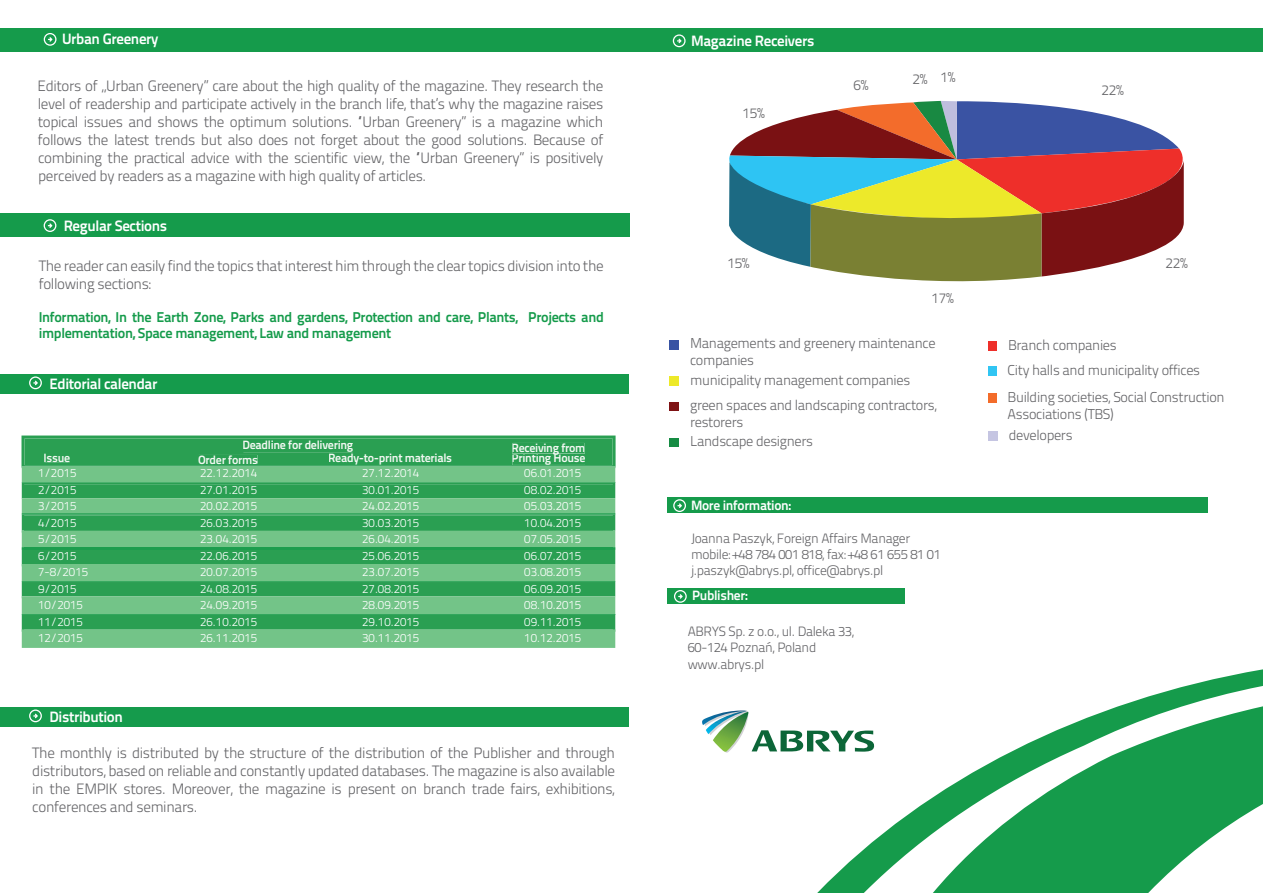
<style>
.page{position:relative;width:1263px;height:893px;background:#fff}
.page>*{position:absolute;margin:0;border:0;box-sizing:border-box;transform-origin:0 0}
.t1{font:15px/18px "Titillium Text 22 L 250 wt";letter-spacing:-.025em;color:#636366;text-align:justify}
.t2{font:15px "Titillium Text 22 L 800 wt";letter-spacing:-.025em;color:#fff}
.t3{font:14.25px/17.1px "Titillium Text 22 L 250 wt";letter-spacing:-.025em;color:#636366}
.t4{font:14.25px/16.5px "Titillium Text 22 L 800 wt";letter-spacing:-.025em;color:#159b4b}
.t5{font:13.5px/16.2px "Titillium Text 22 L 250 wt";letter-spacing:-.025em;color:#636366}
.t6{font:13.5px "Titillium Text 22 L 800 wt";letter-spacing:-.025em;color:#fff}
.t7{font:12px "Titillium Text 22 L 250 wt";color:#fff}
.t8{font:12px "Titillium Text 22 L 800 wt";letter-spacing:-.025em;color:#f3f8f3}
</style>
<div class="page">
<div style="left:0;top:214px;width:630px;height:23px;background:#159b4b"></div>
<div style="left:0;top:29px;width:1263px;height:23px;background:#159b4b"></div>
<svg style="left:44px;top:219px;width:12px;height:13px"></svg>
<svg style="left:44px;top:33px;width:13px;height:13px"></svg>
<svg style="left:817px;top:669px;width:446px;height:224px"></svg>
<svg style="left:933px;top:706px;width:330px;height:187px;fill:#159b4b"></svg>
<div style="left:669px;top:376px;width:9px;height:9px;background:#ede929"></div>
<div style="left:669px;top:438px;width:9px;height:9px;background:#168c43"></div>
<div style="left:987px;top:366px;width:9px;height:9px;background:#31c5f3"></div>
<div style="left:669px;top:401px;width:9px;height:9px;background:#7e1214"></div>
<div style="left:987px;top:341px;width:9px;height:9px;background:#ee2f2a"></div>
<div style="left:987px;top:393px;width:9px;height:9px;background:#f36c2a"></div>
<div style="left:988px;top:431px;width:9px;height:9px;background:#c5c5e2"></div>
<div style="left:669px;top:340px;width:10px;height:9px;background:#3853a3"></div>
<svg style="left:673px;top:34px;width:13px;height:13px"></svg>
<svg style="left:729px;top:101px;width:455px;height:181px;background:#947d6a"></svg>
<div style="left:667px;top:588px;width:237px;height:16px;background:#159b4b"></div>
<div style="left:667px;top:498px;width:540px;height:15px;background:#159b4b"></div>
<svg style="left:673px;top:499px;width:13px;height:13px"></svg>
<svg style="left:674px;top:590px;width:13px;height:13px"></svg>
<svg style="left:702px;top:710px;width:173px;height:43px"></svg>
<div style="left:0;top:374px;width:628px;height:19px;background:#159b4c"></div>
<svg style="left:29px;top:376px;width:13px;height:13px"></svg>
<div style="left:0;top:707px;width:628px;height:19px;background:#159b4c"></div>
<svg style="left:29px;top:709px;width:13px;height:13px"></svg>
<svg style="left:22px;top:435px;width:594px;height:213px;background:#4eb16d"></svg>
<p class="t2" style="left:62px;top:27px;width:98px">Urban Greenery</p>
<p class="t2" style="left:691px;top:29px;width:125px">Magazine Receivers</p>
<p class="t1" style="left:38px;top:76px;width:567px">Editors of „Urban Greenery” care about the high quality of the magazine. They research the level of readership and participate actively in the branch life, that’s why the magazine raises topical issues and shows the optimum solutions. “Urban Greenery” is a magazine which follows the latest trends but also does not forget about the good solutions. Because of combining the practical advice with the scientific view, the “Urban Greenery” is positively perceived by readers as a magazine with high quality of articles.</p>
<p class="t2" style="left:64px;top:214px;width:105px">Regular Sections</p>
<p class="t3" style="left:743px;top:104px;width:23px">15%</p>
<p class="t3" style="left:853px;top:76px;width:16px">6%</p>
<p class="t3" style="left:912px;top:69px;width:44px">2% 1%</p>
<p class="t1" style="left:39px;top:256px;width:566px">The reader can easily find the topics that interest him through the clear topics division into the following sections:</p>
<p class="t4" style="left:39px;top:308px;width:566px">Information, In the Earth Zone, Parks and gardens, Protection and care, Plants, Projects and implementation, Space management, Law and management</p>
<p class="t2" style="left:49px;top:372px;width:109px">Editorial calendar</p>
<p class="t8" style="left:242px;top:436px;width:112px">Deadline for delivering</p>
<p class="t8" style="left:43px;top:449px;width:28px">Issue</p>
<p class="t8" style="left:198px;top:450px;width:61px">Order forms</p>
<p class="t8" style="left:328px;top:449px;width:126px">Ready-to-print materials</p>
<p class="t8" style="left:511px;top:438px;width:75px">Receiving from</p>
<p class="t8" style="left:511px;top:449px;width:76px">Printing House</p>
<p class="t7" style="left:38px;top:464px;width:40px">1/2015</p>
<p class="t7" style="left:200px;top:464px;width:58px">22.12.2014</p>
<p class="t7" style="left:362px;top:464px;width:58px">27.12.2014</p>
<p class="t7" style="left:524px;top:464px;width:58px">06.01.2015</p>
<p class="t7" style="left:38px;top:481px;width:40px">2/2015</p>
<p class="t7" style="left:200px;top:481px;width:58px">27.01.2015</p>
<p class="t7" style="left:362px;top:481px;width:58px">30.01.2015</p>
<p class="t7" style="left:524px;top:481px;width:58px">08.02.2015</p>
<p class="t7" style="left:38px;top:497px;width:40px">3/2015</p>
<p class="t7" style="left:200px;top:497px;width:58px">20.02.2015</p>
<p class="t7" style="left:362px;top:497px;width:58px">24.02.2015</p>
<p class="t7" style="left:524px;top:497px;width:58px">05.03.2015</p>
<p class="t7" style="left:38px;top:514px;width:40px">4/2015</p>
<p class="t7" style="left:200px;top:514px;width:58px">26.03.2015</p>
<p class="t7" style="left:362px;top:514px;width:58px">30.03.2015</p>
<p class="t7" style="left:524px;top:514px;width:58px">10.04.2015</p>
<p class="t7" style="left:38px;top:530px;width:40px">5/2015</p>
<p class="t7" style="left:200px;top:530px;width:58px">23.04.2015</p>
<p class="t7" style="left:362px;top:530px;width:58px">26.04.2015</p>
<p class="t7" style="left:524px;top:530px;width:58px">07.05.2015</p>
<p class="t7" style="left:38px;top:547px;width:40px">6/2015</p>
<p class="t7" style="left:200px;top:547px;width:58px">22.06.2015</p>
<p class="t7" style="left:362px;top:547px;width:58px">25.06.2015</p>
<p class="t7" style="left:524px;top:547px;width:58px">06.07.2015</p>
<p class="t7" style="left:38px;top:563px;width:51px">7-8/2015</p>
<p class="t7" style="left:200px;top:563px;width:58px">20.07.2015</p>
<p class="t7" style="left:362px;top:563px;width:58px">23.07.2015</p>
<p class="t7" style="left:524px;top:563px;width:58px">03.08.2015</p>
<p class="t7" style="left:38px;top:580px;width:40px">9/2015</p>
<p class="t7" style="left:200px;top:580px;width:58px">24.08.2015</p>
<p class="t7" style="left:362px;top:580px;width:58px">27.08.2015</p>
<p class="t7" style="left:524px;top:580px;width:58px">06.09.2015</p>
<p class="t7" style="left:38px;top:596px;width:46px">10/2015</p>
<p class="t7" style="left:200px;top:596px;width:58px">24.09.2015</p>
<p class="t7" style="left:362px;top:596px;width:58px">28.09.2015</p>
<p class="t7" style="left:524px;top:596px;width:58px">08.10.2015</p>
<p class="t7" style="left:38px;top:613px;width:46px">11/2015</p>
<p class="t7" style="left:200px;top:613px;width:58px">26.10.2015</p>
<p class="t7" style="left:362px;top:613px;width:58px">29.10.2015</p>
<p class="t7" style="left:524px;top:613px;width:58px">09.11.2015</p>
<p class="t7" style="left:38px;top:629px;width:46px">12/2015</p>
<p class="t7" style="left:200px;top:629px;width:58px">26.11.2015</p>
<p class="t7" style="left:362px;top:629px;width:58px">30.11.2015</p>
<p class="t7" style="left:524px;top:629px;width:58px">10.12.2015</p>
<p class="t2" style="left:49px;top:705px;width:75px">Distribution</p>
<p class="t1" style="left:32px;top:742px;width:584px">The monthly is distributed by the structure of the distribution of the Publisher and through distributors, based on reliable and constantly updated databases. The magazine is also available in the EMPIK stores. Moreover, the magazine is present on branch trade fairs, exhibitions, conferences and seminars.</p>
<p class="t3" style="left:727px;top:254px;width:23px">15%</p>
<p class="t3" style="left:931px;top:289px;width:23px">17%</p>
<p class="t3" style="left:690px;top:334px;width:247px">Managements and greenery maintenance companies</p>
<p class="t3" style="left:690px;top:366px;width:248px;line-height:25px">municipality management companies green spaces and landscaping contractors,</p>
<p class="t3" style="left:690px;top:411px;width:125px;line-height:19.4px">restorers<br>Landscape designers</p>
<p class="t6" style="left:691px;top:495px;width:102px">More information:</p>
<p class="t5" style="left:691px;top:529px;width:251px">Joanna Paszyk, Foreign Affairs Manager mobile: +48 784 001 818, fax: +48 61 655 81 01 j.paszyk@abrys.pl, office@abrys.pl</p>
<p class="t6" style="left:692px;top:585px;width:57px">Publisher:</p>
<p class="t5" style="left:688px;top:623px;width:168px">ABRYS Sp. z o.o., ul. Daleka 33,<br>60-124 Poznań, Poland www.abrys.pl</p>
<p class="t3" style="left:1102px;top:81px;width:23px">22%</p>
<p class="t3" style="left:1165px;top:254px;width:23px">22%</p>
<p class="t3" style="left:1007px;top:331px;width:194px;line-height:25px">Branch companies<br>City halls and municipality offices</p>
<p class="t3" style="left:1007px;top:387px;width:219px">Building societies, Social Construction<br>Associations (TBS)</p>
<p class="t3" style="left:1009px;top:425px;width:65px">developers</p>
</div>
